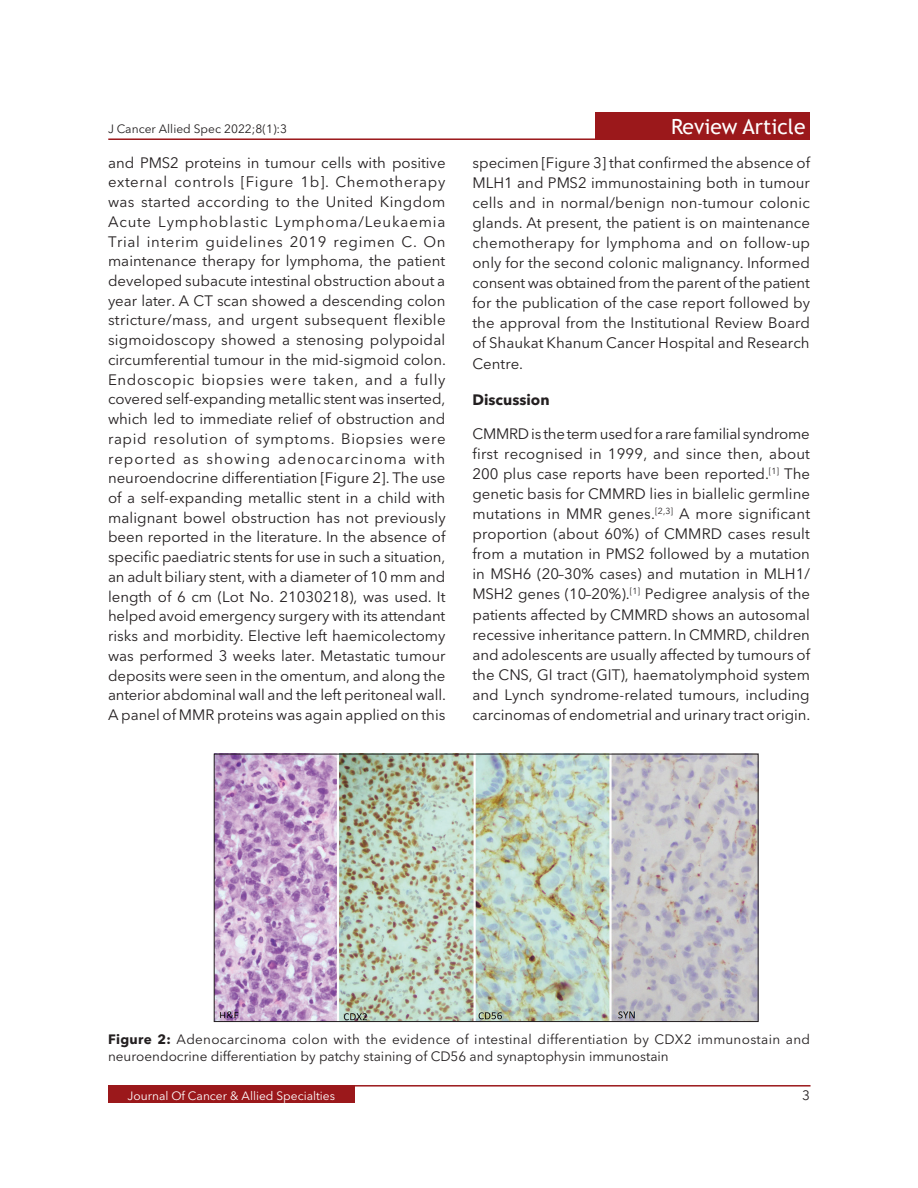
<style>
.page{position:relative;width:918px;height:1188px;background:#fff}
.page>*{position:absolute;margin:0;border:0;box-sizing:border-box;transform-origin:0 0}
.t1{font:21px "Trebuchet MS";color:#fff}
.TX{font:15px/19.8px "Avenir Next LT Pro";color:#231f20;text-align:justify}
.t2{font:700 15px "Avenir Next LT Pro";color:#231f20}
.FGC{font:13.5px/16.5px "Avenir Next LT Pro";letter-spacing:.005em;color:#231f20}
.t3{font:12px "Avenir Next LT Pro";color:#fff}
.t4{font:12px "Avenir Next LT Pro";color:#231f20}
.s1{font-weight:700}
</style>
<div class="page">
<div style="left:108px;top:1085px;width:247px;height:18px;background:#9b181b"></div>
<hr style="left:108px;top:1085px;width:703px;height:2px;background:#9b181b">
<div style="left:596px;top:112px;width:214px;height:28px;background:#9b181b"></div>
<hr style="left:108px;top:138px;width:687px;height:2px;background:#9b181b">
<img style="left:216px;top:756px;width:540px;height:264px">
<div style="left:214px;top:754px;width:544px;height:268px;border:1px solid #231f20"></div>
<p class="t4" style="left:108px;top:119px;width:181px">J Cancer Allied Spec 2022;8(1):3</p>
<h1 class="t1" style="left:671px;top:113px;width:136px">Review Article</h1>
<p class="TX" style="left:108px;top:152px;width:340px">and PMS2 proteins in tumour cells with positive external controls [Figure 1b]. Chemotherapy was started according to the United Kingdom Acute Lymphoblastic Lymphoma/Leukaemia Trial interim guidelines 2019 regimen C. On maintenance therapy for lymphoma, the patient developed subacute intestinal obstruction about a year later. A CT scan showed a descending colon stricture/mass, and urgent subsequent flexible sigmoidoscopy showed a stenosing polypoidal circumferential tumour in the mid-sigmoid colon.<br>Endoscopic biopsies were taken, and a fully covered self-expanding metallic stent was inserted, which led to immediate relief of obstruction and rapid resolution of symptoms. Biopsies were reported as showing adenocarcinoma with neuroendocrine differentiation [Figure 2]. The use of a self-expanding metallic stent in a child with malignant bowel obstruction has not previously been reported in the literature. In the absence of specific paediatric stents for use in such a situation, an adult biliary stent, with a diameter of 10 mm and length of 6 cm (Lot No. 21030218), was used. It helped avoid emergency surgery with its attendant risks and morbidity. Elective left haemicolectomy was performed 3 weeks later. Metastatic tumour deposits were seen in the omentum, and along the anterior abdominal wall and the left peritoneal wall.<br>A panel of MMR proteins was again applied on this</p>
<p class="TX" style="left:472px;top:152px;width:339px">specimen [Figure 3] that confirmed the absence of MLH1 and PMS2 immunostaining both in tumour cells and in normal/benign non-tumour colonic glands. At present, the patient is on maintenance chemotherapy for lymphoma and on follow-up only for the second colonic malignancy. Informed consent was obtained from the parent of the patient for the publication of the case report followed by the approval from the Institutional Review Board of Shaukat Khanum Cancer Hospital and Research Centre.</p>
<h1 class="t2" style="left:472px;top:387px;width:79px">Discussion</h1>
<p class="TX" style="left:472px;top:423px;width:339px">CMMRD is the term used for a rare familial syndrome first recognised in 1999, and since then, about 200 plus case reports have been reported.<sup>[1]</sup> The genetic basis for CMMRD lies in biallelic germline mutations in MMR genes.<sup>[2,3]</sup> A more significant proportion (about 60%) of CMMRD cases result from a mutation in PMS2 followed by a mutation in MSH6 (20–30% cases) and mutation in MLH1/ MSH2 genes (10–20%).<sup>[1]</sup> Pedigree analysis of the patients affected by CMMRD shows an autosomal recessive inheritance pattern. In CMMRD, children and adolescents are usually affected by tumours of the CNS, GI tract (GIT), haematolymphoid system and Lynch syndrome-related tumours, including carcinomas of endometrial and urinary tract origin.</p>
<p class="FGC" style="left:108px;top:1031px;width:704px"><span class="s1">Figure 2:</span> Adenocarcinoma colon with the evidence of intestinal differentiation by CDX2 immunostain and neuroendocrine differentiation by patchy staining of CD56 and synaptophysin immunostain</p>
<p class="t3" style="left:128px;top:1086px;width:209px">Journal Of Cancer &amp; Allied Specialties</p>
<p class="FGC" style="left:802px;top:1086px;width:9px">3</p>
</div>
